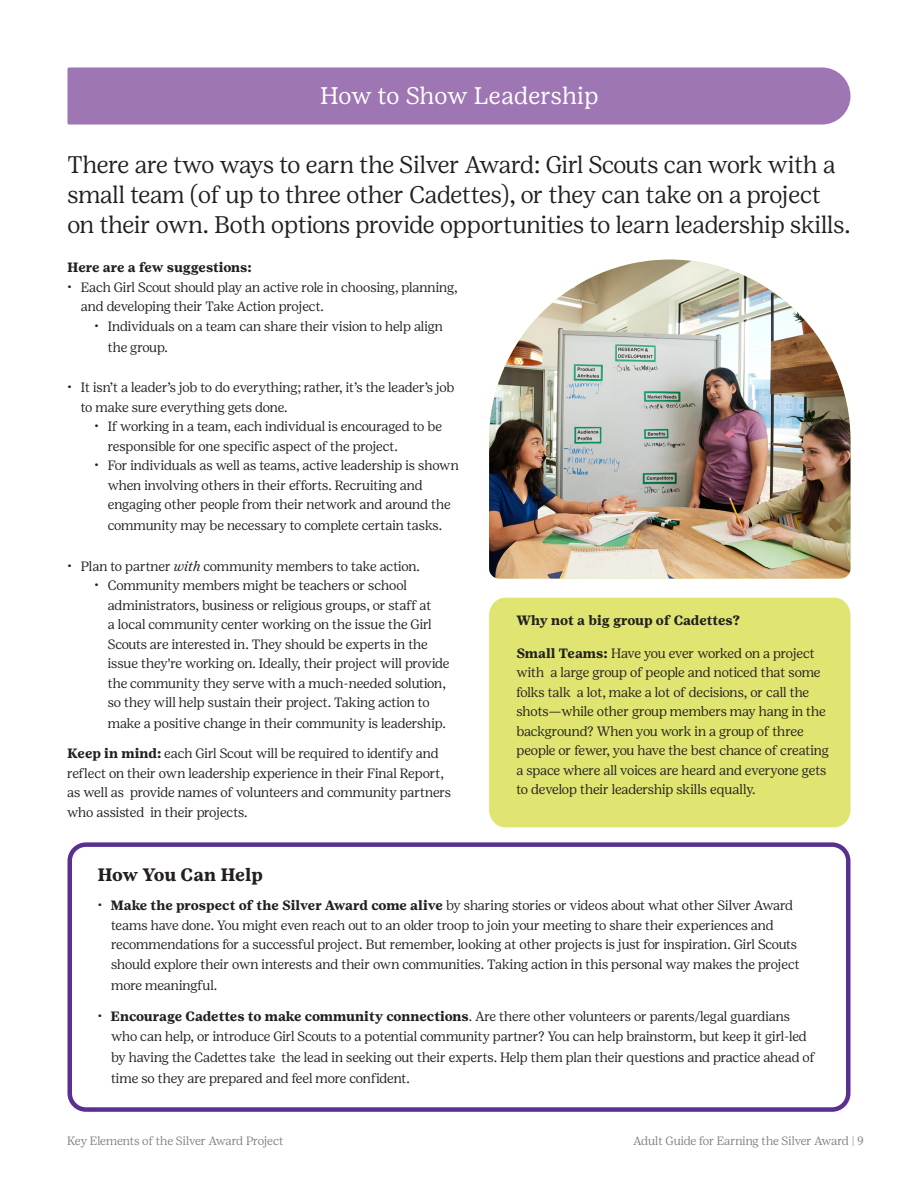
<style>
.page{position:relative;width:918px;height:1188px;background:#fff}
.page>*{position:absolute;margin:0;border:0;box-sizing:border-box;transform-origin:0 0}
.Intro_Copy{font:300 24px/30px "Girl Scout Display";color:#231f20}
.Headline{font:24px "Girl Scout Text";letter-spacing:-.01em;color:#fff}
.Bold_Subhead{font:700 18px "Girl Scout Text";letter-spacing:-.02em;color:#231f20}
.Copy{font:300 13.5px/19.5px "Girl Scout Display";color:#231f20}
.Copy-2{font:700 13.5px "Girl Scout Text";color:#231f20}
.Copy-3{font:700 13.5px "Girl Scout Text";letter-spacing:-.02em;color:#231f20}
.header_footer{font:300 12px "Girl Scout Display";color:#808285}
.s1{font-style:italic}
.s2{font-family:"Girl Scout Text";font-weight:700}
</style>
<div class="page">
<div style="left:489px;top:598px;width:362px;height:229px;background:#dfe570;border-radius:17px"></div>
<img style="left:489px;top:260px;width:361px;height:319px">
<div style="left:68px;top:67px;width:783px;height:58px;background:#9e76b3"></div>
<div style="left:67px;top:842px;width:784px;height:270px;border:4px solid #5b2e91;border-radius:16px"></div>
<p class="Headline" style="left:320px;top:81px;width:280px">How to Show Leadership</p>
<p class="Intro_Copy" style="left:68px;top:149px;width:785px">There are two ways to earn the Silver Award: Girl Scouts can work with a small team (of up to three other Cadettes), or they can take on a project on their own. Both options provide opportunities to learn leadership skills.</p>
<p class="Copy-3" style="left:67px;top:259px;width:186px">Here are a few suggestions:</p>
<p class="Copy" style="left:81px;top:277px;width:378px;text-indent:-14px">• Each Girl Scout should play an active role in choosing, planning, and developing their Take Action project.</p>
<p class="Copy" style="left:108px;top:315px;width:337px;line-height:21px;text-indent:-14px">• Individuals on a team can share their vision to help align the group.</p>
<p class="Copy" style="left:81px;top:378px;width:375px;text-indent:-14px">• It isn’t a leader’s job to do everything; rather, it’s the leader’s job to make sure everything gets done.</p>
<p class="Copy" style="left:108px;top:417px;width:336px;text-indent:-14px">• If working in a team, each individual is encouraged to be responsible for one specific aspect of the project.</p>
<p class="Copy" style="left:108px;top:456px;width:353px;text-indent:-14px">• For individuals as well as teams, active leadership is shown when involving others in their efforts. Recruiting and engaging other people from their network and around the</p>
<p class="Copy" style="left:108px;top:516px;width:336px">community may be necessary to complete certain tasks.</p>
<p class="Copy" style="left:67px;top:556px;width:354px">• Plan to partner <span class="s1">with</span> community members to take action.</p>
<p class="Copy" style="left:108px;top:576px;width:343px;text-indent:-14px">• Community members might be teachers or school administrators, business or religious groups, or staff at<br>a local community center working on the issue the Girl Scouts are interested in. They should be experts in the issue they're working on. Ideally, their project will provide the community they serve with a much-needed solution, so they will help sustain their project. Taking action to</p>
<p class="Copy" style="left:108px;top:714px;width:339px">make a positive change in their community is leadership.</p>
<p class="Copy" style="left:67px;top:744px;width:385px"><span class="s2">Keep in mind:</span> each Girl Scout will be required to identify and reflect on their own leadership experience in their Final Report, as well as provide names of volunteers and community partners who assisted in their projects.</p>
<p class="Bold_Subhead" style="left:98px;top:864px;width:167px">How You Can Help</p>
<p class="Copy-2" style="left:516px;top:612px;width:225px">Why not a big group of Cadettes?</p>
<p class="Copy" style="left:516px;top:643px;width:314px"><span class="s2">Small Teams:</span> Have you ever worked on a project with a large group of people and noticed that some folks talk a lot, make a lot of decisions, or call the shots—while other group members may hang in the background? When you work in a group of three people or fewer, you have the best chance of creating a space where all voices are heard and everyone gets to develop their leadership skills equally.</p>
<p class="Copy" style="left:111px;top:896px;width:690px;text-indent:-14px">• <span class="s2">Make the prospect of the Silver Award come alive</span> by sharing stories or videos about what other Silver Award teams have done. You might even reach out to an older troop to join your meeting to share their experiences and recommendations for a successful project. But remember, looking at other projects is just for inspiration. Girl Scouts should explore their own interests and their own communities. Taking action in this personal way makes the project</p>
<p class="Copy" style="left:111px;top:975px;width:108px">more meaningful.</p>
<p class="Copy" style="left:111px;top:1007px;width:697px;text-indent:-14px">• <span class="s2">Encourage Cadettes to make community connections</span>. Are there other volunteers or parents/legal guardians who can help, or introduce Girl Scouts to a potential community partner? You can help brainstorm, but keep it girl-led</p>
<p class="Copy" style="left:111px;top:1046px;width:705px;line-height:21px">by having the Cadettes take the lead in seeking out their experts. Help them plan their questions and practice ahead of time so they are prepared and feel more confident.</p>
<p class="header_footer" style="left:67px;top:1134px;width:218px">Key Elements of the Silver Award Project</p>
<p class="header_footer" style="left:633px;top:1134px;width:232px">Adult Guide for Earning the Silver Award | 9</p>
</div>
